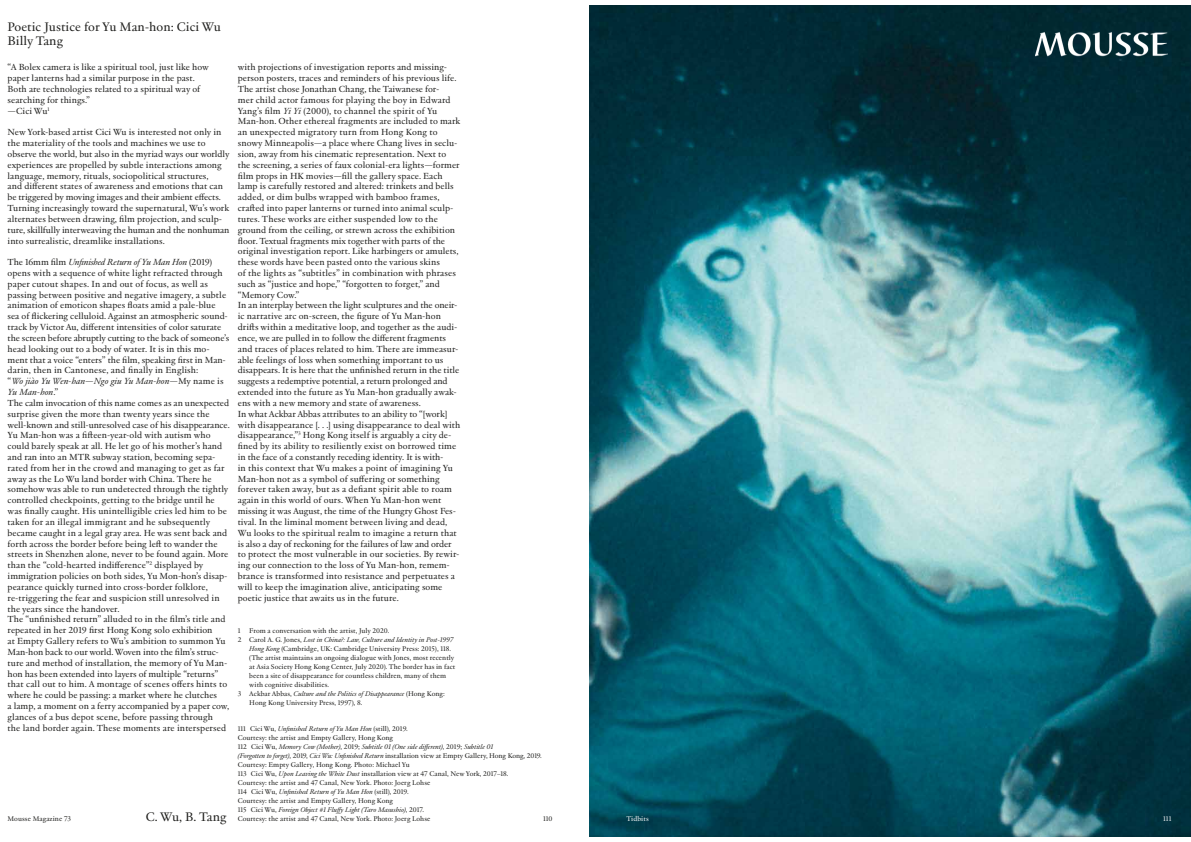
<style>
.page{position:relative;width:1191px;height:842px;background:#fff}
.page>*{position:absolute;margin:0;border:0;box-sizing:border-box;transform-origin:0 0}
.t1{font:12.6px/14.4px "J Jannon";color:#1d1d1b}
.t2{font:9px/10.8px "J Jannon";color:#1d1d1b}
.t3{font:7px/9px "J Jannon";color:#1d1d1b}
.t4{font:italic 7px "J Jannon";color:#1d1d1b}
.t5{font:7px "J Jannon";letter-spacing:.005em;color:#fff}
.s1{font-style:italic}
.s2{font-style:normal}
</style>
<div class="page">
<img style="left:589px;top:5px;width:601px;height:831px">
<img style="left:1035px;top:18px;width:132px;height:51px">
<h1 class="t1" style="left:8px;top:18px;width:215px">Poetic Justice for Yu Man-hon: Cici Wu<br>Billy Tang</h1>
<p class="t2" style="left:8px;top:61px;width:203px">“A Bolex camera is like a spiritual tool, just like how paper lanterns had a similar purpose in the past.<br>Both are technologies related to a spiritual way of searching for things.”<br>—Cici Wu<sup>1</sup></p>
<p class="t2" style="left:8px;top:126px;width:223px">New York-based artist Cici Wu is interested not only in the materiality of the tools and machines we use to observe the world, but also in the myriad ways our worldly experiences are propelled by subtle interactions among language, memory, rituals, sociopolitical structures,<br>and different states of awareness and emotions that can be triggered by moving images and their ambient effects.<br>Turning increasingly toward the supernatural, Wu’s work alternates between drawing, film projection, and sculp&shy;ture, skillfully interweaving the human and the nonhuman into surrealistic, dreamlike installations.</p>
<p class="t2" style="left:8px;top:256px;width:224px">The 16mm film <span class="s1">Unfinished Return of Yu Man Hon</span> (2019) opens with a sequence of white light refracted through paper cutout shapes. In and out of focus, as well as passing between positive and negative imagery, a subtle animation of emoticon shapes floats amid a pale-blue<br>sea of flickering celluloid. Against an atmospheric sound&shy;track by Victor Au, different intensities of color saturate the screen before abruptly cutting to the back of someone’s head looking out to a body of water. It is in this mo&shy;ment that a voice “enters” the film, speaking first in Man&shy;darin, then in Cantonese, and finally in English:<br>“<span class="s1">Wo jiào Yu Wen-han</span>—<span class="s1">Ngo giu Yu Man-hon</span>—My name is <span class="s1">Yu Man-hon</span>.”<br>The calm invocation of this name comes as an unexpected surprise given the more than twenty years since the well-known and still-unresolved case of his disappearance.<br>Yu Man-hon was a fifteen-year-old with autism who could barely speak at all. He let go of his mother’s hand and ran into an MTR subway station, becoming sepa&shy;rated from her in the crowd and managing to get as far away as the Lo Wu land border with China. There he somehow was able to run undetected through the tightly controlled checkpoints, getting to the bridge until he was finally caught. His unintelligible cries led him to be taken for an illegal immigrant and he subsequently became caught in a legal gray area. He was sent back and forth across the border before being left to wander the streets in Shenzhen alone, never to be found again. More than the “cold-hearted indifference”<sup>2</sup> displayed by immigration policies on both sides, Yu Mon-hon’s disap&shy;pearance quickly turned into cross-border folklore, re-triggering the fear and suspicion still unresolved in the years since the handover.<br>The “unfinished return” alluded to in the film’s title and repeated in her 2019 first Hong Kong solo exhibition<br>at Empty Gallery refers to Wu’s ambition to summon Yu Man-hon back to our world. Woven into the film’s struc&shy;ture and method of installation, the memory of Yu Man&shy;hon has been extended into layers of multiple “returns” that call out to him. A montage of scenes offers hints to where he could be passing: a market where he clutches<br>a lamp, a moment on a ferry accompanied by a paper cow, glances of a bus depot scene, before passing through<br>the land border again. These moments are interspersed</p>
<p class="t2" style="left:238px;top:61px;width:224px">with projections of investigation reports and missing&shy;person posters, traces and reminders of his previous life.<br>The artist chose Jonathan Chang, the Taiwanese for-<br>mer child actor famous for playing the boy in Edward Yang’s film <span class="s1">Yi Yi</span> (2000), to channel the spirit of Yu Man-hon. Other ethereal fragments are included to mark an unexpected migratory turn from Hong Kong to snowy Minneapolis—a place where Chang lives in seclu&shy;sion, away from his cinematic representation. Next to the screening, a series of faux colonial-era lights—former film props in HK movies—fill the gallery space. Each lamp is carefully restored and altered: trinkets and bells added, or dim bulbs wrapped with bamboo frames, crafted into paper lanterns or turned into animal sculp&shy;tures. These works are either suspended low to the ground from the ceiling, or strewn across the exhibition floor. Textual fragments mix together with parts of the original investigation report. Like harbingers or amulets, these words have been pasted onto the various skins<br>of the lights as “subtitles” in combination with phrases such as “justice and hope,” “forgotten to forget,” and “Memory Cow.”<br>In an interplay between the light sculptures and the oneir&shy;ic narrative arc on-screen, the figure of Yu Man-hon drifts within a meditative loop, and together as the audi&shy;ence, we are pulled in to follow the different fragments and traces of places related to him. There are immeasur&shy;able feelings of loss when something important to us disappears. It is here that the unfinished return in the title suggests a redemptive potential, a return prolonged and extended into the future as Yu Man-hon gradually awak&shy;ens with a new memory and state of awareness.<br>In what Ackbar Abbas attributes to an ability to “[work] with disappearance [. . .] using disappearance to deal with disappearance,”<sup>3</sup> Hong Kong itself is arguably a city de&shy;fined by its ability to resiliently exist on borrowed time in the face of a constantly receding identity. It is with-<br>in this context that Wu makes a point of imagining Yu Man-hon not as a symbol of suffering or something forever taken away, but as a defiant spirit able to roam again in this world of ours. When Yu Man-hon went missing it was August, the time of the Hungry Ghost Fes&shy;tival. In the liminal moment between living and dead, Wu looks to the spiritual realm to imagine a return that is also a day of reckoning for the failures of law and order to protect the most vulnerable in our societies. By rewir&shy;ing our connection to the loss of Yu Man-hon, remem&shy;brance is transformed into resistance and perpetuates a will to keep the imagination alive, anticipating some poetic justice that awaits us in the future.</p>
<p class="t3" style="left:238px;top:626px;width:4px">1</p>
<p class="t3" style="left:249px;top:626px;width:141px">From a conversation with the artist, July 2020.</p>
<p class="t4" style="left:238px;top:634px;width:217px"><span class="s2">2 Carol A. G. Jones,</span> Lost in China?: Law, Culture and Identity in Post-1997</p>
<p class="t3" style="left:249px;top:644px;width:203px"><span class="s1">Hong Kong</span> (Cambridge, UK: Cambridge University Press: 2015), 118.</p>
<p class="t3" style="left:249px;top:653px;width:206px">(The artist maintains an ongoing dialogue with Jones, most recently</p>
<p class="t3" style="left:249px;top:662px;width:207px">at Asia Society Hong Kong Center, July 2020). The border has in fact</p>
<p class="t3" style="left:249px;top:671px;width:198px">been a site of disappearance for countless children, many of them</p>
<p class="t3" style="left:249px;top:680px;width:81px">with cognitive disabilities.</p>
<p class="t4" style="left:238px;top:689px;width:208px"><span class="s2">3 Ackbar Abbas,</span> Culture and the Politics of Disappearance <span class="s2">(Hong Kong:</span></p>
<p class="t3" style="left:249px;top:698px;width:115px">Hong Kong University Press, 1997), 8.</p>
<p class="t3" style="left:238px;top:723px;width:305px">111 Cici Wu, <span class="s1">Unfinished Return of Yu Man Hon</span> (still), 2019.<br>Courtesy: the artist and Empty Gallery, Hong Kong<br>112 Cici Wu, <span class="s1">Memory Cow (Mother)</span>, 2019; <span class="s1">Subtitle 01 (One side different)</span>, 2019; <span class="s1">Subtitle 01<br>(Forgotten to forget)</span>, 2019, <span class="s1">Cici Wu: Unfinished Return</span> installation view at Empty Gallery, Hong Kong, 2019.<br>Courtesy: Empty Gallery, Hong Kong. Photo: Michael Yu<br>113 Cici Wu, <span class="s1">Upon Leaving the White Dust</span> installation view at 47 Canal, New York, 2017–18.<br>Courtesy: the artist and 47 Canal, New York. Photo: Joerg Lohse<br>114 Cici Wu, <span class="s1">Unfinished Return of Yu Man Hon</span> (still), 2019.<br>Courtesy: the artist and Empty Gallery, Hong Kong<br>115 Cici Wu, <span class="s1">Foreign Object #1 Fluffy Light (Taro Masushio)</span>, 2017.</p>
<h1 class="t1" style="left:146px;top:809px;width:82px">C. Wu, B. Tang</h1>
<p class="t3" style="left:8px;top:813px;width:65px">Mousse Magazine 73</p>
<p class="t3" style="left:238px;top:813px;width:194px">Courtesy: the artist and 47 Canal, New York. Photo: Joerg Lohse</p>
<p class="t3" style="left:543px;top:813px;width:11px">110</p>
<p class="t5" style="left:626px;top:813px;width:24px">Tidbits</p>
<p class="t5" style="left:1163px;top:813px;width:10px">111</p>
</div>
